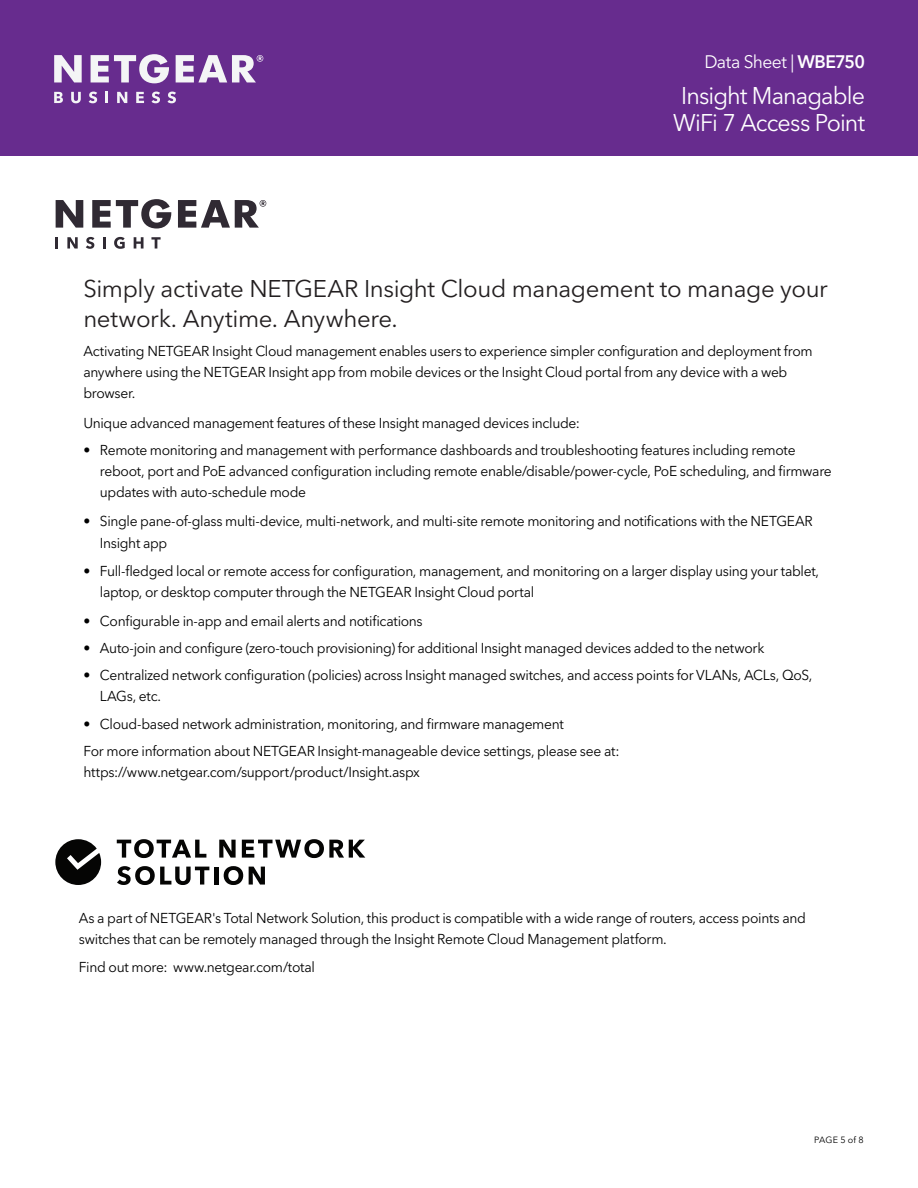
<style>
.page{position:relative;width:918px;height:1188px;background:#fff}
.page>*{position:absolute;margin:0;border:0;box-sizing:border-box;transform-origin:0 0}
.t1{font:24px/30px "Avenir Next LT Pro";letter-spacing:-.015em;color:#231f20}
.t2{font:24px/27px "Avenir Next LT Pro";letter-spacing:-.035em;color:#fff;text-align:center}
.t3{font:18px "Avenir Next LT Pro";letter-spacing:-.03em;color:#fff}
.t4{font:14.25px/21px "Avenir Next LT Pro";letter-spacing:-.025em;color:#000001}
.t5{font:9px "Avenir Next LT Pro";letter-spacing:.015em;color:#000001}
.s1{font-weight:600}
</style>
<div class="page">
<div style="left:0;top:0;width:918px;height:156px;background:#672c8e"></div>
<svg style="left:54px;top:92px;width:9px;height:11px"></svg>
<svg style="left:71px;top:92px;width:10px;height:11px"></svg>
<svg style="left:89px;top:92px;width:8px;height:11px"></svg>
<svg style="left:106px;top:92px;width:2px;height:11px"></svg>
<svg style="left:117px;top:92px;width:10px;height:11px"></svg>
<svg style="left:136px;top:92px;width:8px;height:11px"></svg>
<svg style="left:152px;top:92px;width:8px;height:11px"></svg>
<svg style="left:167px;top:92px;width:9px;height:11px"></svg>
<svg style="left:176px;top:55px;width:87px;height:27px"></svg>
<svg style="left:91px;top:54px;width:78px;height:29px"></svg>
<svg style="left:54px;top:55px;width:28px;height:27px"></svg>
<svg style="left:178px;top:200px;width:88px;height:28px"></svg>
<svg style="left:92px;top:199px;width:79px;height:30px"></svg>
<svg style="left:56px;top:200px;width:27px;height:28px"></svg>
<svg style="left:56px;top:237px;width:2px;height:12px"></svg>
<svg style="left:67px;top:237px;width:11px;height:12px"></svg>
<svg style="left:86px;top:237px;width:8px;height:12px"></svg>
<svg style="left:103px;top:237px;width:3px;height:12px"></svg>
<svg style="left:114px;top:237px;width:11px;height:12px"></svg>
<svg style="left:134px;top:237px;width:10px;height:12px"></svg>
<svg style="left:151px;top:237px;width:10px;height:12px"></svg>
<svg style="left:117px;top:839px;width:89px;height:19px"></svg>
<svg style="left:219px;top:840px;width:17px;height:18px"></svg>
<svg style="left:242px;top:839px;width:123px;height:19px"></svg>
<svg style="left:117px;top:866px;width:92px;height:19px"></svg>
<hr style="left:214px;top:867px;width:4px;height:18px;background:#050504">
<svg style="left:224px;top:866px;width:19px;height:19px"></svg>
<svg style="left:249px;top:867px;width:16px;height:18px"></svg>
<svg style="left:55px;top:839px;width:46px;height:46px"></svg>
<p class="t3" style="left:704px;top:50px;width:162px">Data Sheet | <span class="s1">WBE750</span></p>
<h1 class="t2" style="left:673px;top:82px;width:194px">Insight Managable<br>WiFi 7 Access Point</h1>
<h1 class="t1" style="left:83px;top:274px;width:746px">Simply activate NETGEAR Insight Cloud management to manage your network. Anytime. Anywhere.</h1>
<p class="t4" style="left:83px;top:340px;width:731px">Activating NETGEAR Insight Cloud management enables users to experience simpler configuration and deployment from anywhere using the NETGEAR Insight app from mobile devices or the Insight Cloud portal from any device with a web browser.</p>
<p class="t4" style="left:83px;top:412px;width:498px">Unique advanced management features of these Insight managed devices include:</p>
<p class="t4" style="left:100px;top:439px;width:733px;text-indent:-17px">• Remote monitoring and management with performance dashboards and troubleshooting features including remote reboot, port and PoE advanced configuration including remote enable/disable/power-cycle, PoE scheduling, and firmware updates with auto-schedule mode</p>
<p class="t4" style="left:100px;top:511px;width:715px;text-indent:-17px">• Single pane-of-glass multi-device, multi-network, and multi-site remote monitoring and notifications with the NETGEAR<br>Insight app</p>
<p class="t4" style="left:100px;top:561px;width:721px;text-indent:-17px">• Full-fledged local or remote access for configuration, management, and monitoring on a larger display using your tablet, laptop, or desktop computer through the NETGEAR Insight Cloud portal</p>
<p class="t4" style="left:83px;top:610px;width:341px">• Configurable in-app and email alerts and notifications</p>
<p class="t4" style="left:83px;top:637px;width:683px">• Auto-join and configure (zero-touch provisioning) for additional Insight managed devices added to the network</p>
<p class="t4" style="left:100px;top:664px;width:714px;text-indent:-17px">• Centralized network configuration (policies) across Insight managed switches, and access points for VLANs, ACLs, QoS,<br>LAGs, etc.</p>
<p class="t4" style="left:83px;top:711px;width:538px;line-height:27px">• Cloud-based network administration, monitoring, and firmware management<br>For more information about NETGEAR Insight-manageable device settings, please see at:</p>
<p class="t4" style="left:83px;top:762px;width:338px">https://www.netgear.com/support/product/Insight.aspx</p>
<p class="t4" style="left:79px;top:907px;width:729px">As a part of NETGEAR's Total Network Solution, this product is compatible with a wide range of routers, access points and switches that can be remotely managed through the Insight Remote Cloud Management platform.</p>
<p class="t4" style="left:79px;top:957px;width:238px">Find out more: www.netgear.com/total</p>
<p class="t5" style="left:814px;top:1134px;width:51px">PAGE 5 of 8</p>
</div>
